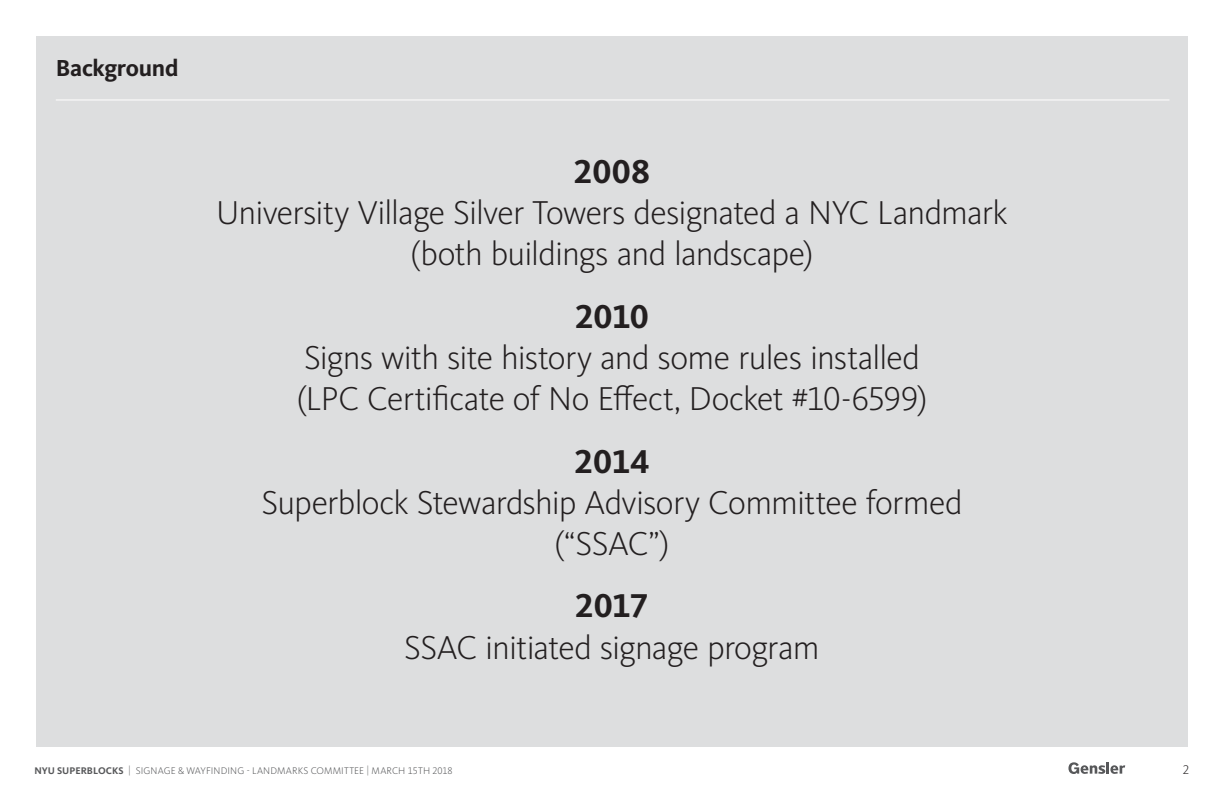
<style>
.page{position:relative;width:1224px;height:792px;background:#fff}
.page>*{position:absolute;margin:0;border:0;box-sizing:border-box;transform-origin:0 0}
.t1{font:34.3px/41.1px "Kievit OT Light";letter-spacing:-.025em;color:#231f20;text-align:center}
.t2{font:700 24px "Kievit OT";letter-spacing:-.015em;color:#231f20}
.t3{font:13px "Kievit OT Light";color:#231f20}
.t4{font:10px "Kievit OT Light";letter-spacing:.01em;color:#57585a}
.s1{font-family:"Kievit OT";font-weight:700}
</style>
<div class="page">
<svg style="left:1068px;top:762px;width:57px;height:12px"></svg>
<div style="left:36px;top:36px;width:1152px;height:711px;background:#dddedf"></div>
<hr style="left:56px;top:99px;width:1113px;height:1px;background:#fff">
<p class="t2" style="left:56px;top:54px;width:124px">Background</p>
<p class="t1" style="left:216px;top:151px;width:793px"><span class="s1">2008<br></span>University Village Silver Towers designated a NYC Landmark (both buildings and landscape)</p>
<p class="t1" style="left:297px;top:296px;width:632px"><span class="s1">2010<br></span>Signs with site history and some rules installed (LPC Certificate of No Effect, Docket #10-6599)</p>
<p class="t1" style="left:261px;top:441px;width:703px"><span class="s1">2014<br></span>Superblock Stewardship Advisory Committee formed (“SSAC”)</p>
<p class="t1" style="left:404px;top:586px;width:417px"><span class="s1">2017<br></span>SSAC initiated signage program</p>
<p class="t4" style="left:34px;top:765px;width:420px"><span class="s1">NYU SUPERBLOCKS</span> | SIGNAGE &amp; WAYFINDING - LANDMARKS COMMITTEE | MARCH 15TH 2018</p>
<p class="t3" style="left:1183px;top:763px;width:8px">2</p>
</div>
